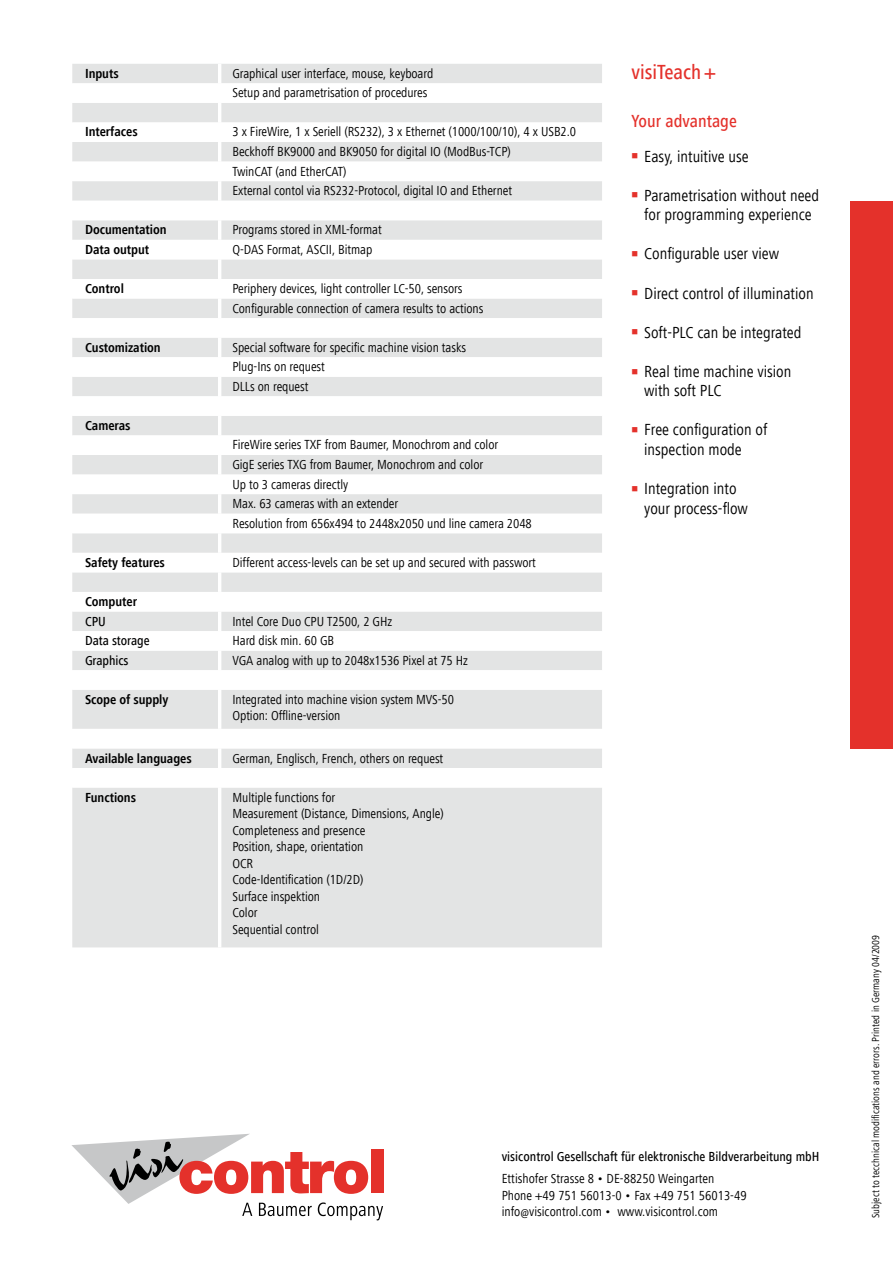
<style>
.page{position:relative;width:893px;height:1263px;background:#fff}
.page>*{position:absolute;margin:0;border:0;box-sizing:border-box;transform-origin:0 0}
.t1{font:500 condensed 21px "Frutiger Next LT";color:#e4312b}
.t2{font:500 condensed 18px "Frutiger Next LT";color:#e4312b}
.t3{font:condensed 16.5px/19.5px "Frutiger Next LT";color:#000}
.t4{font:condensed 13.5px/19.5px "Frutiger Next LT";letter-spacing:-.005em;color:#000}
.t5{font:700 condensed 13.5px "Frutiger Next LT";letter-spacing:-.005em;color:#000}
.t6{font:500 condensed 13.5px "Frutiger Next LT";color:#000}
.t7{font:condensed 10.5px "Frutiger Next LT";color:#000}
</style>
<div class="page">
<div style="left:850px;top:201px;width:43px;height:547px;background:#e4312b"></div>
<svg style="left:71px;top:1134px;width:312px;height:86px"></svg>
<div style="left:72px;top:64px;width:530px;height:883px;background:#e3e4e4"></div>
<svg style="left:72px;top:83px;width:530px;height:39px"></svg>
<svg style="left:72px;top:122px;width:530px;height:665px"></svg>
<hr style="left:218px;top:64px;width:3px;height:19px;background:#fff">
<hr style="left:218px;top:83px;width:3px;height:20px;background:#fff">
<hr style="left:218px;top:103px;width:3px;height:19px;background:#fff">
<hr style="left:218px;top:122px;width:3px;height:20px;background:#fff">
<hr style="left:218px;top:142px;width:3px;height:20px;background:#fff">
<hr style="left:218px;top:162px;width:3px;height:19px;background:#fff">
<hr style="left:218px;top:181px;width:3px;height:20px;background:#fff">
<hr style="left:218px;top:201px;width:3px;height:19px;background:#fff">
<hr style="left:218px;top:220px;width:3px;height:20px;background:#fff">
<hr style="left:218px;top:240px;width:3px;height:19px;background:#fff">
<hr style="left:218px;top:259px;width:3px;height:20px;background:#fff">
<hr style="left:218px;top:279px;width:3px;height:19px;background:#fff">
<hr style="left:218px;top:298px;width:3px;height:20px;background:#fff">
<hr style="left:218px;top:318px;width:3px;height:20px;background:#fff">
<hr style="left:218px;top:338px;width:3px;height:19px;background:#fff">
<hr style="left:218px;top:357px;width:3px;height:20px;background:#fff">
<hr style="left:218px;top:377px;width:3px;height:19px;background:#fff">
<hr style="left:218px;top:396px;width:3px;height:20px;background:#fff">
<hr style="left:218px;top:416px;width:3px;height:19px;background:#fff">
<hr style="left:218px;top:435px;width:3px;height:20px;background:#fff">
<hr style="left:218px;top:455px;width:3px;height:20px;background:#fff">
<hr style="left:218px;top:475px;width:3px;height:19px;background:#fff">
<hr style="left:218px;top:494px;width:3px;height:20px;background:#fff">
<hr style="left:218px;top:514px;width:3px;height:19px;background:#fff">
<hr style="left:218px;top:533px;width:3px;height:20px;background:#fff">
<hr style="left:218px;top:553px;width:3px;height:19px;background:#fff">
<hr style="left:218px;top:572px;width:3px;height:20px;background:#fff">
<hr style="left:218px;top:592px;width:3px;height:19px;background:#fff">
<hr style="left:218px;top:611px;width:3px;height:20px;background:#fff">
<hr style="left:218px;top:631px;width:3px;height:20px;background:#fff">
<hr style="left:218px;top:651px;width:3px;height:19px;background:#fff">
<hr style="left:218px;top:670px;width:3px;height:20px;background:#fff">
<hr style="left:218px;top:690px;width:3px;height:39px;background:#fff">
<hr style="left:218px;top:729px;width:3px;height:19px;background:#fff">
<hr style="left:218px;top:748px;width:3px;height:20px;background:#fff">
<hr style="left:218px;top:768px;width:3px;height:19px;background:#fff">
<hr style="left:218px;top:787px;width:3px;height:160px;background:#fff">
<p class="t5" style="left:85px;top:66px;width:35px">Inputs</p>
<p class="t4" style="left:232px;top:64px;width:202px">Graphical user interface, mouse, keyboard<br>Setup and parametrisation of procedures</p>
<p class="t5" style="left:85px;top:124px;width:54px">Interfaces</p>
<p class="t4" style="left:232px;top:122px;width:345px">3 x FireWire, 1 x Seriell (RS232), 3 x Ethernet (1000/100/10), 4 x USB2.0<br>Beckhoff BK9000 and BK9050 for digital IO (ModBus-TCP)<br>TwinCAT (and EtherCAT)<br>External contol via RS232-Protocol, digital IO and Ethernet</p>
<p class="t5" style="left:85px;top:222px;width:83px">Documentation</p>
<p class="t4" style="left:232px;top:220px;width:151px">Programs stored in XML-format</p>
<p class="t5" style="left:85px;top:242px;width:66px">Data output</p>
<p class="t4" style="left:232px;top:240px;width:141px">Q-DAS Format, ASCII, Bitmap</p>
<p class="t5" style="left:85px;top:281px;width:40px">Control</p>
<p class="t4" style="left:232px;top:279px;width:252px">Periphery devices, light controller LC-50, sensors<br>Configurable connection of camera results to actions</p>
<p class="t5" style="left:85px;top:340px;width:77px">Customization</p>
<p class="t4" style="left:232px;top:337px;width:235px">Special software for specific machine vision tasks<br>Plug-Ins on request<br>DLLs on request</p>
<p class="t5" style="left:85px;top:418px;width:47px">Cameras</p>
<p class="t4" style="left:232px;top:435px;width:301px">FireWire series TXF from Baumer, Monochrom and color<br>GigE series TXG from Baumer, Monochrom and color<br>Up to 3 cameras directly<br>Max. 63 cameras with an extender<br>Resolution from 656x494 to 2448x2050 und line camera 2048</p>
<p class="t5" style="left:85px;top:555px;width:81px">Safety features</p>
<p class="t4" style="left:232px;top:553px;width:305px">Different access-levels can be set up and secured with passwort</p>
<p class="t5" style="left:85px;top:594px;width:54px">Computer</p>
<p class="t6" style="left:85px;top:614px;width:22px">CPU</p>
<p class="t4" style="left:232px;top:611px;width:161px">Intel Core Duo CPU T2500, 2 GHz</p>
<p class="t6" style="left:85px;top:633px;width:66px">Data storage</p>
<p class="t4" style="left:232px;top:631px;width:103px">Hard disk min. 60 GB</p>
<p class="t6" style="left:85px;top:653px;width:45px">Graphics</p>
<p class="t4" style="left:232px;top:650px;width:237px">VGA analog with up to 2048x1536 Pixel at 75 Hz</p>
<p class="t5" style="left:85px;top:692px;width:85px">Scope of supply</p>
<p class="t4" style="left:232px;top:691px;width:223px;line-height:16.5px">Integrated into machine vision system MVS-50<br>Option: Offline-version</p>
<p class="t5" style="left:85px;top:750px;width:108px">Available languages</p>
<p class="t4" style="left:232px;top:748px;width:212px">German, Englisch, French, others on request</p>
<p class="t5" style="left:85px;top:790px;width:52px">Functions</p>
<p class="t4" style="left:232px;top:789px;width:213px;line-height:16.5px">Multiple functions for<br>Measurement (Distance, Dimensions, Angle)<br>Completeness and presence<br>Position, shape, orientation<br>OCR<br>Code-Identification (1D/2D)<br>Surface inspektion<br>Color<br>Sequential control</p>
<h1 class="t1" style="left:631px;top:60px;width:86px">visiTeach+</h1>
<h2 class="t2" style="left:631px;top:111px;width:107px">Your advantage</h2>
<p class="t3" style="left:644px;top:146px;width:106px">Easy, intuitive use</p>
<p class="t3" style="left:644px;top:186px;width:176px">Parametrisation without need for programming experience</p>
<p class="t3" style="left:644px;top:244px;width:136px">Configurable user view</p>
<p class="t3" style="left:644px;top:283px;width:171px">Direct control of illumination</p>
<p class="t3" style="left:644px;top:322px;width:159px">Soft-PLC can be integrated</p>
<p class="t3" style="left:644px;top:362px;width:149px">Real time machine vision with soft PLC</p>
<p class="t3" style="left:644px;top:420px;width:125px">Free configuration of inspection mode</p>
<p class="t3" style="left:644px;top:479px;width:105px">Integration into your process-flow</p>
<p class="t6" style="left:502px;top:1148px;width:319px">visicontrol Gesellschaft für elektronische Bildverarbeitung mbH</p>
<p class="t4" style="left:502px;top:1171px;width:246px;line-height:16.5px">Ettishofer Strasse 8 • DE-88250 Weingarten<br>Phone +49 751 56013-0 • Fax +49 751 56013-49 info@visicontrol.com • www.visicontrol.com</p>
<p class="t7" style="left:870px;top:1218px;width:284px;rotate:-90deg">Subject to tecchnical modifications and errors. Printed in Germany 04/2009</p>
</div>
